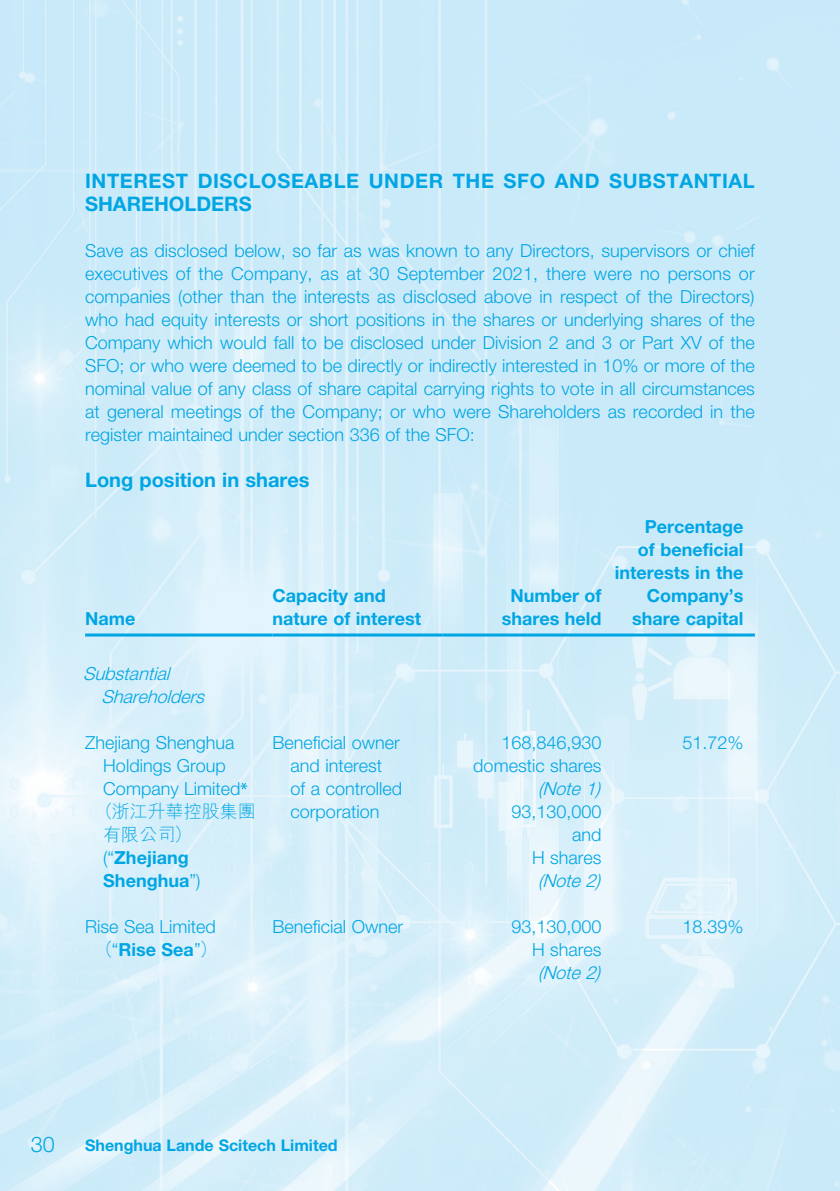
<style>
.page{position:relative;width:840px;height:1191px;background:#fff}
.page>*{position:absolute;margin:0;border:0;box-sizing:border-box;transform-origin:0 0}
.t1{font:300 21.6px "Helvetica Neue LT Std";color:#00a6e4}
.t2{font:700 20px/23px "Helvetica Neue LT Std";letter-spacing:.03em;color:#00a6e4}
.t3{font:700 20px "Helvetica Neue LT Std";color:#00a6e4}
.t4{font:300 18px/23px "Helvetica Neue LT Std";color:#00a6e4;text-align:right}
.t5{font:700 18px/23px "Helvetica Neue LT Std";color:#00a6e4}
.t6{font:italic 300 18px/23px "Helvetica Neue LT Std";color:#00a6e4}
.t7{font:300 18px/23px "M Hei HK";color:#00a6e4}
.t8{font:700 16px "Helvetica Neue LT Std";color:#00a6e4}
.s1{font-weight:300}
.s2{font-family:"M Hei HK"}
.s3{font-weight:700}
</style>
<div class="page">
<img style="left:0;top:0;width:839px;height:1191px">
<hr style="left:85px;top:633px;width:187px;height:3px;background:#00a6e4">
<hr style="left:272px;top:633px;width:170px;height:3px;background:#00a6e4">
<hr style="left:442px;top:633px;width:170px;height:3px;background:#00a6e4">
<hr style="left:612px;top:633px;width:142px;height:3px;background:#00a6e4">
<svg style="left:239px;top:783px;width:9px;height:6px"></svg>
<p class="t2" style="left:85px;top:169px;width:670px">INTEREST DISCLOSEABLE UNDER THE SFO AND SUBSTANTIAL<br>SHAREHOLDERS</p>
<p class="t4" style="left:85px;top:239px;width:671px;text-align:justify">Save as disclosed below, so far as was known to any Directors, supervisors or chief executives of the Company, as at 30 September 2021, there were no persons or companies (other than the interests as disclosed above in respect of the Directors) who had equity interests or short positions in the shares or underlying shares of the Company which would fall to be disclosed under Division 2 and 3 or Part XV of the SFO; or who were deemed to be directly or indirectly interested in 10% or more of the nominal value of any class of share capital carrying rights to vote in all circumstances at general meetings of the Company; or who were Shareholders as recorded in the register maintained under section 336 of the SFO:</p>
<p class="t3" style="left:85px;top:467px;width:226px">Long position in shares</p>
<p class="t5" style="left:85px;top:607px;width:52px">Name</p>
<p class="t5" style="left:272px;top:584px;width:150px">Capacity and nature of interest</p>
<p class="t5" style="left:501px;top:584px;width:101px;text-align:center">Number of shares held</p>
<p class="t5" style="left:614px;top:515px;width:130px;text-align:right">Percentage<br>of beneficial interests in the<br>Company’s share capital</p>
<p class="t6" style="left:101px;top:662px;width:110px;text-indent:-18px">Substantial<br>Shareholders</p>
<p class="t4" style="left:103px;top:731px;width:139px;text-align:left;text-indent:-18px">Zhejiang Shenghua<br>Holdings Group<br>Company Limited</p>
<p class="t7" style="left:103px;top:799px;width:154px;text-indent:-8px">（浙江升華控股集團有限公司）</p>
<p class="t5" style="left:103px;top:846px;width:99px"><span class="s1">(“</span>Zhejiang<br>Shenghua<span class="s1">”)</span></p>
<p class="t4" style="left:290px;top:731px;width:113px;text-align:left;text-indent:-18px">Beneficial owner and interest<br>of a controlled corporation</p>
<p class="t4" style="left:473px;top:731px;width:130px">168,846,930 domestic shares</p>
<p class="t6" style="left:538px;top:777px;width:64px">(Note1)</p>
<p class="t4" style="left:511px;top:800px;width:92px">93,130,000 and<br>H shares</p>
<p class="t6" style="left:538px;top:869px;width:64px">(Note2)</p>
<p class="t4" style="left:85px;top:915px;width:133px;text-align:center">Rise Sea Limited<span class="s2">（</span>“<span class="s3">Rise Sea</span>”<span class="s2">）</span></p>
<p class="t4" style="left:272px;top:915px;width:132px">Beneficial Owner</p>
<p class="t4" style="left:511px;top:915px;width:92px">93,130,000<br>H shares</p>
<p class="t6" style="left:538px;top:961px;width:64px">(Note2)</p>
<p class="t4" style="left:682px;top:731px;width:63px">51.72%</p>
<p class="t4" style="left:682px;top:915px;width:63px">18.39%</p>
<p class="t1" style="left:31px;top:1131px;width:26px">30</p>
<p class="t8" style="left:85px;top:1135px;width:254px">Shenghua Lande Scitech Limited</p>
</div>
